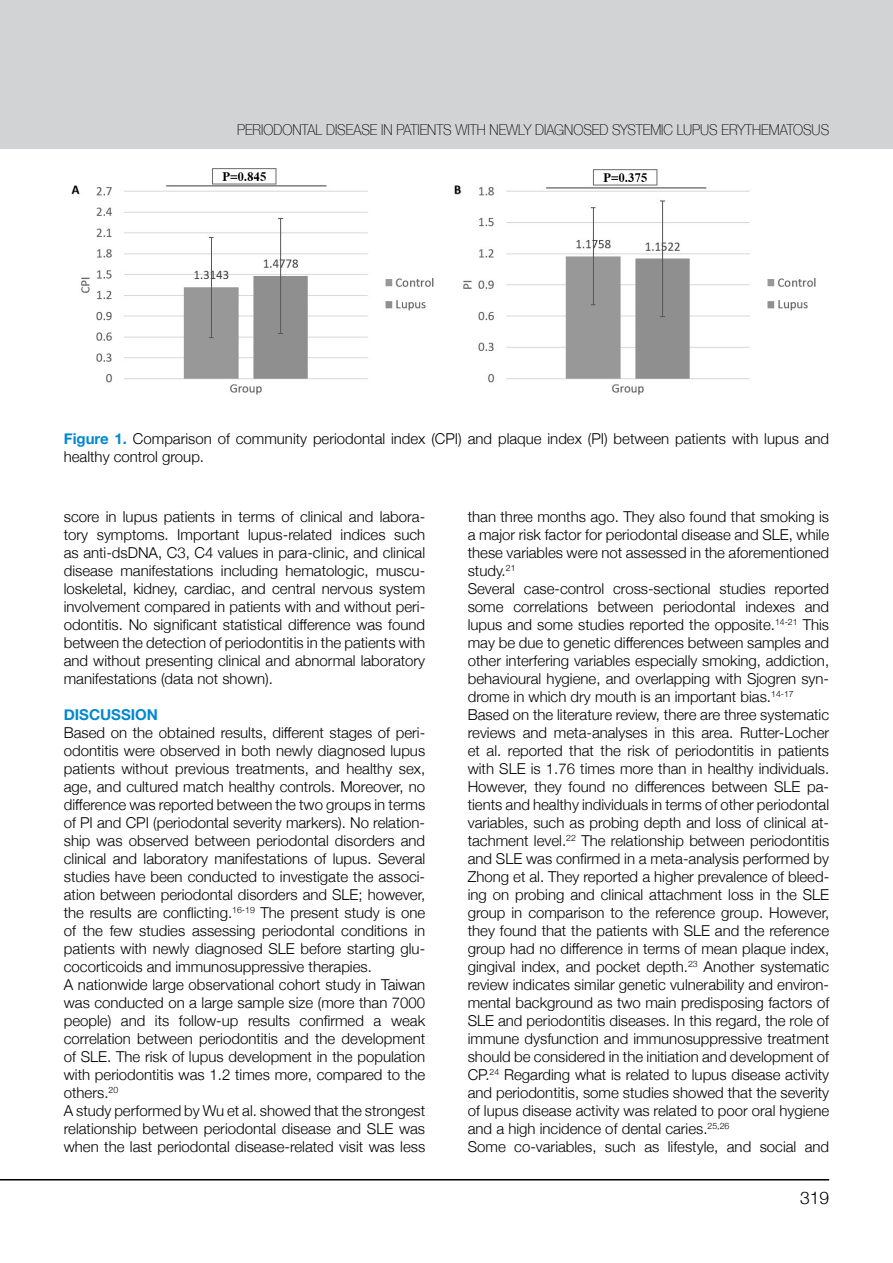
<style>
.page{position:relative;width:893px;height:1263px;background:#fff}
.page>*{position:absolute;margin:0;border:0;box-sizing:border-box;transform-origin:0 0}
.t1{font:300 17.4px "Helvetica Neue";color:#000}
.t2{font:300 15px/18px "Helvetica Neue";color:#000}
.t3{font:100 15px "Helvetica Neue";color:#000;scale:.9 1}
.t4{font:700 15px "Helvetica Neue";color:#0089cf}
.s1{font-weight:700;color:#0089cf}
</style>
<div class="page">
<hr style="left:0;top:1179px;width:829px;height:1px;background:#000">
<div style="left:0;top:0;width:893px;height:149px;background:#d1d3d4"></div>
<img style="left:71px;top:168px;width:745px;height:227px">
<p class="t3" style="left:237px;top:119px;width:659px">PERIODONTAL DISEASE IN PATIENTS WITH NEWLY DIAGNOSED SYSTEMIC LUPUS ERYTHEMATOSUS</p>
<p class="t3" style="left:799px;top:119px;width:36px">TITLE</p>
<p class="t2" style="left:64px;top:429px;width:767px"><span class="s1">Figure 1.</span> Comparison of community periodontal index (CPI) and plaque index (PI) between patients with lupus and healthy control group.</p>
<p class="t2" style="left:64px;top:507px;width:363px;text-align:justify">score in lupus patients in terms of clinical and labora&shy;tory symptoms. Important lupus-related indices such as anti-dsDNA, C3, C4 values in para-clinic, and clinical disease manifestations including hematologic, muscu&shy;loskeletal, kidney, cardiac, and central nervous system involvement compared in patients with and without peri&shy;odontitis. No significant statistical difference was found between the detection of periodontitis in the patients with and without presenting clinical and abnormal laboratory manifestations (data not shown).</p>
<p class="t4" style="left:64px;top:703px;width:96px">DISCUSSION</p>
<p class="t2" style="left:64px;top:723px;width:363px">Based on the obtained results, different stages of peri&shy;odontitis were observed in both newly diagnosed lupus patients without previous treatments, and healthy sex, age, and cultured match healthy controls. Moreover, no difference was reported between the two groups in terms of PI and CPI (periodontal severity markers). No relation&shy;ship was observed between periodontal disorders and clinical and laboratory manifestations of lupus. Several studies have been conducted to investigate the associ&shy;ation between periodontal disorders and SLE; however, the results are conflicting.<sup>16-19</sup> The present study is one of the few studies assessing periodontal conditions in patients with newly diagnosed SLE before starting glu&shy;cocorticoids and immunosuppressive therapies.<br>A nationwide large observational cohort study in Taiwan was conducted on a large sample size (more than 7000 people) and its follow-up results confirmed a weak correlation between periodontitis and the development of SLE. The risk of lupus development in the population with periodontitis was 1.2 times more, compared to the others.<sup>20<br></sup>A study performed by Wu et al. showed that the strongest relationship between periodontal disease and SLE was when the last periodontal disease-related visit was less</p>
<p class="t2" style="left:468px;top:507px;width:363px">than three months ago. They also found that smoking is a major risk factor for periodontal disease and SLE, while these variables were not assessed in the aforementioned study.<sup>21<br></sup>Several case-control cross-sectional studies reported some correlations between periodontal indexes and lupus and some studies reported the opposite.<sup>14-21</sup> This may be due to genetic differences between samples and other interfering variables especially smoking, addiction, behavioural hygiene, and overlapping with Sjogren syn&shy;drome in which dry mouth is an important bias.<sup>14-17<br></sup>Based on the literature review, there are three systematic reviews and meta-analyses in this area. Rutter-Locher et al. reported that the risk of periodontitis in patients with SLE is 1.76 times more than in healthy individuals.<br>However, they found no differences between SLE pa&shy;tients and healthy individuals in terms of other periodontal variables, such as probing depth and loss of clinical at&shy;tachment level.<sup>22</sup> The relationship between periodontitis and SLE was confirmed in a meta-analysis performed by Zhong et al. They reported a higher prevalence of bleed&shy;ing on probing and clinical attachment loss in the SLE group in comparison to the reference group. However, they found that the patients with SLE and the reference group had no difference in terms of mean plaque index, gingival index, and pocket depth.<sup>23</sup> Another systematic review indicates similar genetic vulnerability and environ&shy;mental background as two main predisposing factors of SLE and periodontitis diseases. In this regard, the role of immune dysfunction and immunosuppressive treatment should be considered in the initiation and development of CP.<sup>24</sup> Regarding what is related to lupus disease activity and periodontitis, some studies showed that the severity of lupus disease activity was related to poor oral hygiene and a high incidence of dental caries.<sup>25,26<br></sup>Some co-variables, such as lifestyle, and social and</p>
<p class="t1" style="left:800px;top:1184px;width:31px">319</p>
</div>
